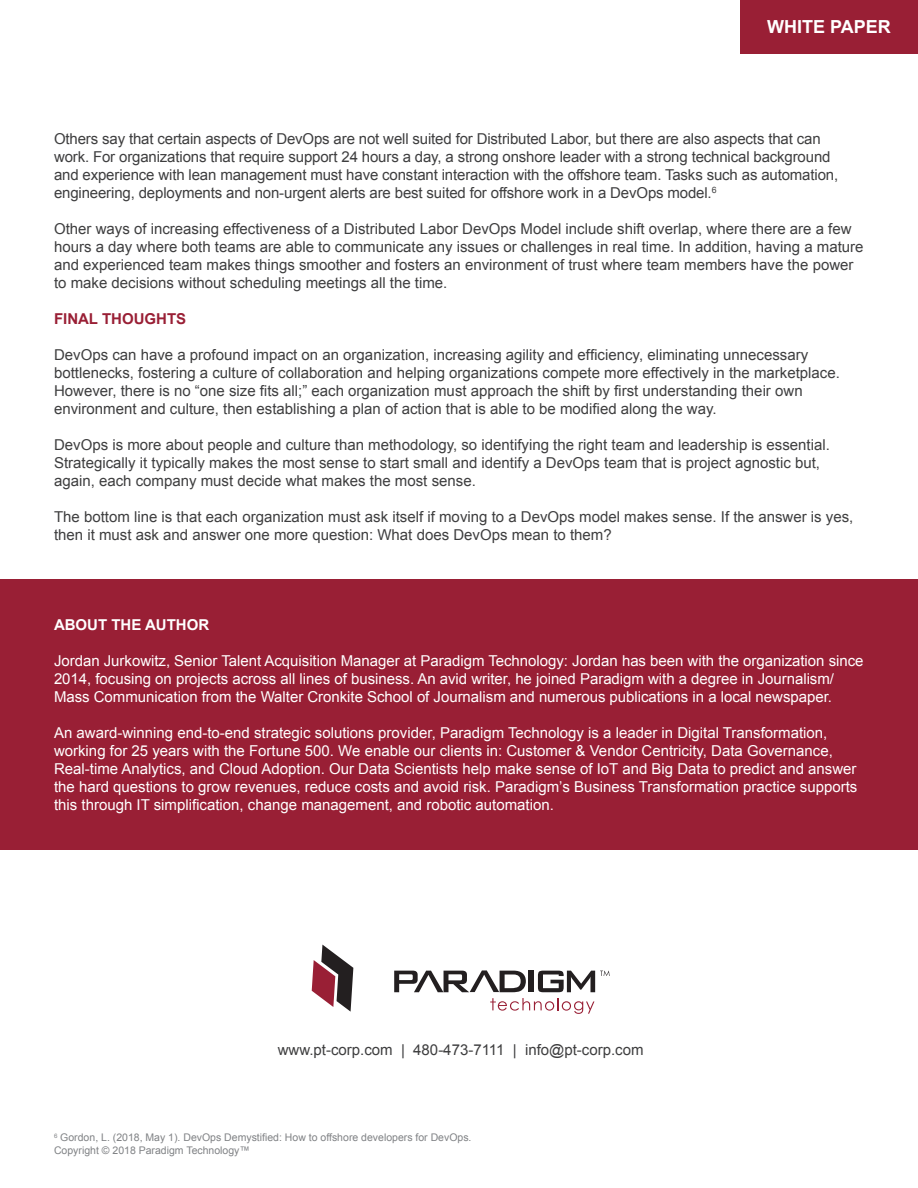
<style>
.page{position:relative;width:918px;height:1188px;background:#fff}
.page>*{position:absolute;margin:0;border:0;box-sizing:border-box;transform-origin:0 0}
.t1{font:700 18px "Arial";color:#fff}
.t2{font:15px/18px "Arial";color:#3e3e3f}
.t3{font:15px/18px "Arial";color:#fff}
.t4{font:700 15px "Arial";color:#fff}
.t5{font:700 15px "Arial";color:#991f35}
.t6{font:10.5px "Arial";color:#808285}
</style>
<div class="page">
<div style="left:740px;top:0;width:178px;height:53px;background:#991f35"></div>
<div style="left:0;top:579px;width:918px;height:271px;background:#991f35"></div>
<div style="left:529px;top:971px;width:5px;height:21px;background:#231f20"></div>
<svg style="left:394px;top:970px;width:132px;height:22px"></svg>
<svg style="left:312px;top:945px;width:41px;height:67px"></svg>
<svg style="left:490px;top:998px;width:104px;height:16px"></svg>
<svg style="left:538px;top:971px;width:72px;height:21px"></svg>
<p class="t1" style="left:767px;top:15px;width:125px">WHITE PAPER</p>
<p class="t2" style="left:54px;top:130px;width:786px">Others say that certain aspects of DevOps are not well suited for Distributed Labor, but there are also aspects that can work. For organizations that require support 24 hours a day, a strong onshore leader with a strong technical background and experience with lean management must have constant interaction with the offshore team. Tasks such as automation, engineering, deployments and non-urgent alerts are best suited for offshore work in a DevOps model.<sup>6</sup></p>
<p class="t2" style="left:54px;top:220px;width:811px">Other ways of increasing effectiveness of a Distributed Labor DevOps Model include shift overlap, where there are a few hours a day where both teams are able to communicate any issues or challenges in real time. In addition, having a mature and experienced team makes things smoother and fosters an environment of trust where team members have the power to make decisions without scheduling meetings all the time.</p>
<p class="t5" style="left:54px;top:309px;width:134px">FINAL THOUGHTS</p>
<p class="t2" style="left:54px;top:346px;width:787px">DevOps can have a profound impact on an organization, increasing agility and efficiency, eliminating unnecessary bottlenecks, fostering a culture of collaboration and helping organizations compete more effectively in the marketplace.<br>However, there is no “one size fits all;” each organization must approach the shift by first understanding their own environment and culture, then establishing a plan of action that is able to be modified along the way.</p>
<p class="t2" style="left:54px;top:436px;width:777px">DevOps is more about people and culture than methodology, so identifying the right team and leadership is essential.<br>Strategically it typically makes the most sense to start small and identify a DevOps team that is project agnostic but, again, each company must decide what makes the most sense.</p>
<p class="t2" style="left:54px;top:508px;width:801px">The bottom line is that each organization must ask itself if moving to a DevOps model makes sense. If the answer is yes, then it must ask and answer one more question: What does DevOps mean to them?</p>
<p class="t4" style="left:54px;top:615px;width:157px">ABOUT THE AUTHOR</p>
<p class="t3" style="left:54px;top:652px;width:811px">Jordan Jurkowitz, Senior Talent Acquisition Manager at Paradigm Technology: Jordan has been with the organization since<br>2014, focusing on projects across all lines of business. An avid writer, he joined Paradigm with a degree in Journalism/<br>Mass Communication from the Walter Cronkite School of Journalism and numerous publications in a local newspaper.</p>
<p class="t3" style="left:54px;top:724px;width:805px">An award-winning end-to-end strategic solutions provider, Paradigm Technology is a leader in Digital Transformation, working for 25 years with the Fortune 500. We enable our clients in: Customer &amp; Vendor Centricity, Data Governance, Real-time Analytics, and Cloud Adoption. Our Data Scientists help make sense of IoT and Big Data to predict and answer the hard questions to grow revenues, reduce costs and avoid risk. Paradigm’s Business Transformation practice supports this through IT simplification, change management, and robotic automation.</p>
<p class="t2" style="left:278px;top:1041px;width:367px">www.pt-corp.com | 480-473-7111 | info@pt-corp.com</p>
<p class="t6" style="left:54px;top:1131px;width:419px"><sup>6</sup> Gordon, L. (2018, May 1). DevOps Demystified: How to offshore developers for DevOps.</p>
<p class="t6" style="left:54px;top:1144px;width:198px">Copyright © 2018 Paradigm Technology™</p>
</div>
